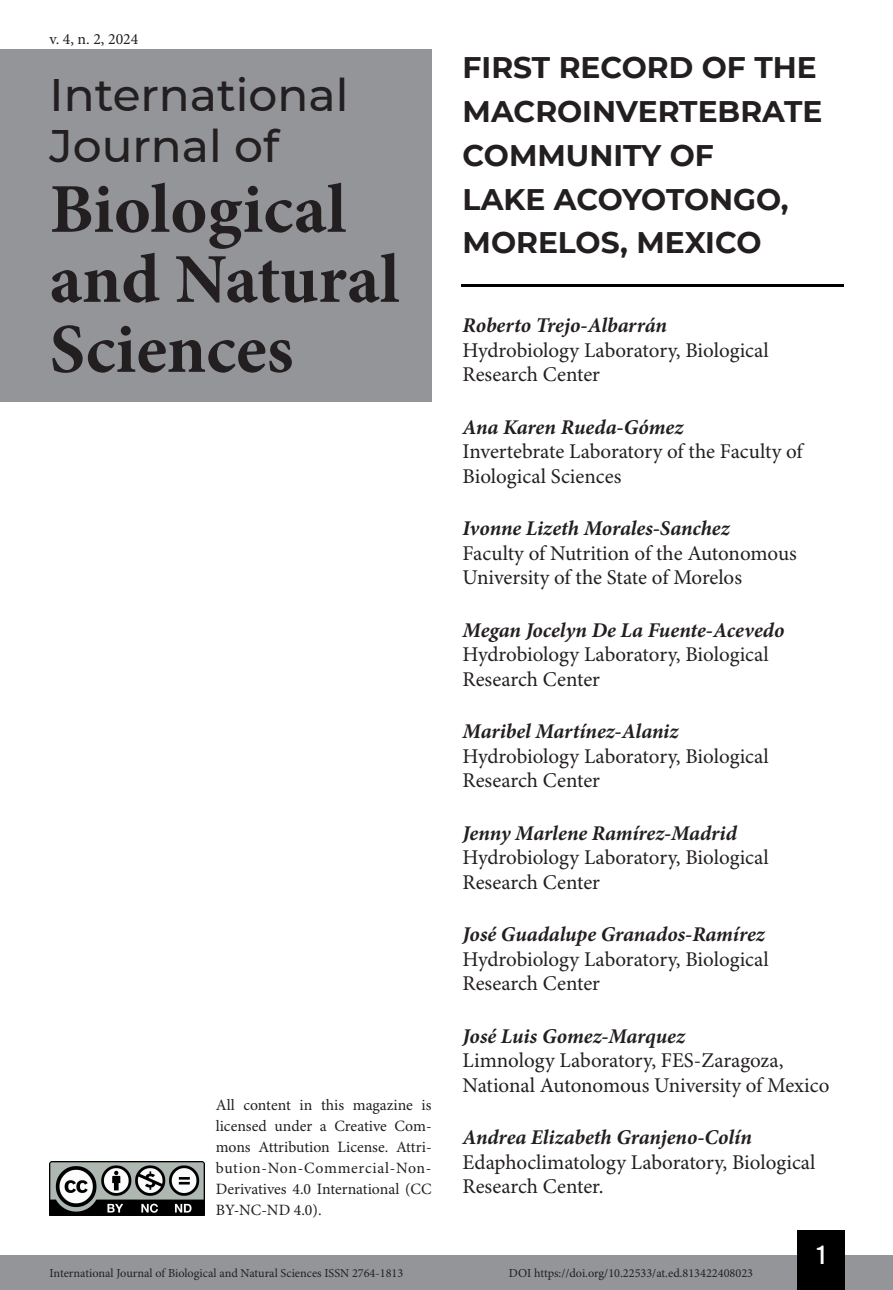
<style>
.page{position:relative;width:893px;height:1290px;background:#fff}
.page>*{position:absolute;margin:0;border:0;box-sizing:border-box;transform-origin:0 0}
.t1{font:700 70px/70px "Minion Pro";color:#231f20}
.t2{font:500 45.5px/50.8px "Montserrat";color:#231f20}
.t3{font:700 29.75px/43.8px "Montserrat";color:#231f20}
.t4{font:26.25px "Bebas Kai";color:#fff}
.t5{font:21px/24.5px "Minion Pro";color:#231f20}
.t6{font:italic 700 21px "Minion Pro";letter-spacing:-.005em;color:#231f20}
.t7{font:15.75px/21px "Minion Pro";color:#231f20;text-align:justify}
.t8{font:12.25px "Minion Pro";color:#231f20}
</style>
<div class="page">
<div style="left:0;top:1255px;width:893px;height:35px;background:#939598"></div>
<div style="left:797px;top:1230px;width:48px;height:60px;background:#000"></div>
<img style="left:50px;top:1161px;width:154px;height:54px">
<div style="left:0;top:50px;width:432px;height:352px;background:#939598"></div>
<hr style="left:461px;top:284px;width:382px;height:3px;background:#000">
<p class="t7" style="left:50px;top:29px;width:90px">v. 4, n. 2, 2024</p>
<h2 class="t2" style="left:50px;top:68px;width:300px">International<br>Journal of</h2>
<h1 class="t1" style="left:50px;top:174px;width:351px">Biological and Natural<br>Sciences</h1>
<p class="t7" style="left:216px;top:1095px;width:217px">All content in this magazine is licensed under a Creative Com&shy;mons Attribution License. Attri&shy;bution-Non-Commercial-Non-Derivatives 4.0 International (CC BY-NC-ND 4.0).</p>
<h3 class="t3" style="left:463px;top:44px;width:361px">FIRST RECORD OF THE<br>MACROINVERTEBRATE<br>COMMUNITY OF<br>LAKE ACOYOTONGO,<br>MORELOS, MEXICO</h3>
<p class="t6" style="left:463px;top:310px;width:206px">Roberto Trejo-Albarrán</p>
<p class="t5" style="left:463px;top:339px;width:308px">Hydrobiology Laboratory, Biological<br>Research Center</p>
<p class="t6" style="left:463px;top:412px;width:222px">Ana Karen Rueda-Gómez</p>
<p class="t5" style="left:463px;top:440px;width:342px">Invertebrate Laboratory of the Faculty of<br>Biological Sciences</p>
<p class="t6" style="left:463px;top:514px;width:268px">Ivonne Lizeth Morales-Sanchez</p>
<p class="t5" style="left:463px;top:542px;width:336px">Faculty of Nutrition of the Autonomous<br>University of the State of Morelos</p>
<p class="t6" style="left:463px;top:615px;width:323px">Megan Jocelyn De La Fuente-Acevedo</p>
<p class="t5" style="left:463px;top:643px;width:308px">Hydrobiology Laboratory, Biological<br>Research Center</p>
<p class="t6" style="left:463px;top:717px;width:217px">Maribel Martínez-Alaniz</p>
<p class="t5" style="left:463px;top:745px;width:308px">Hydrobiology Laboratory, Biological<br>Research Center</p>
<p class="t6" style="left:463px;top:818px;width:276px">Jenny Marlene Ramírez-Madrid</p>
<p class="t5" style="left:463px;top:846px;width:308px">Hydrobiology Laboratory, Biological<br>Research Center</p>
<p class="t6" style="left:463px;top:920px;width:303px">José Guadalupe Granados-Ramírez</p>
<p class="t5" style="left:463px;top:948px;width:308px">Hydrobiology Laboratory, Biological<br>Research Center</p>
<p class="t6" style="left:463px;top:1021px;width:224px">José Luis Gomez-Marquez</p>
<p class="t5" style="left:463px;top:1049px;width:368px">Limnology Laboratory, FES-Zaragoza,<br>National Autonomous University of Mexico</p>
<p class="t6" style="left:463px;top:1123px;width:291px">Andrea Elizabeth Granjeno-Colín</p>
<p class="t5" style="left:463px;top:1151px;width:354px">Edaphoclimatology Laboratory, Biological<br>Research Center.</p>
<p class="t4" style="left:817px;top:1241px;width:10px">1</p>
<p class="t8" style="left:50px;top:1266px;width:355px">International Journal of Biological and Natural Sciences ISSN 2764-1813</p>
<p class="t8" style="left:509px;top:1266px;width:246px">DOI https://doi.org/10.22533/at.ed.813422408023</p>
</div>
